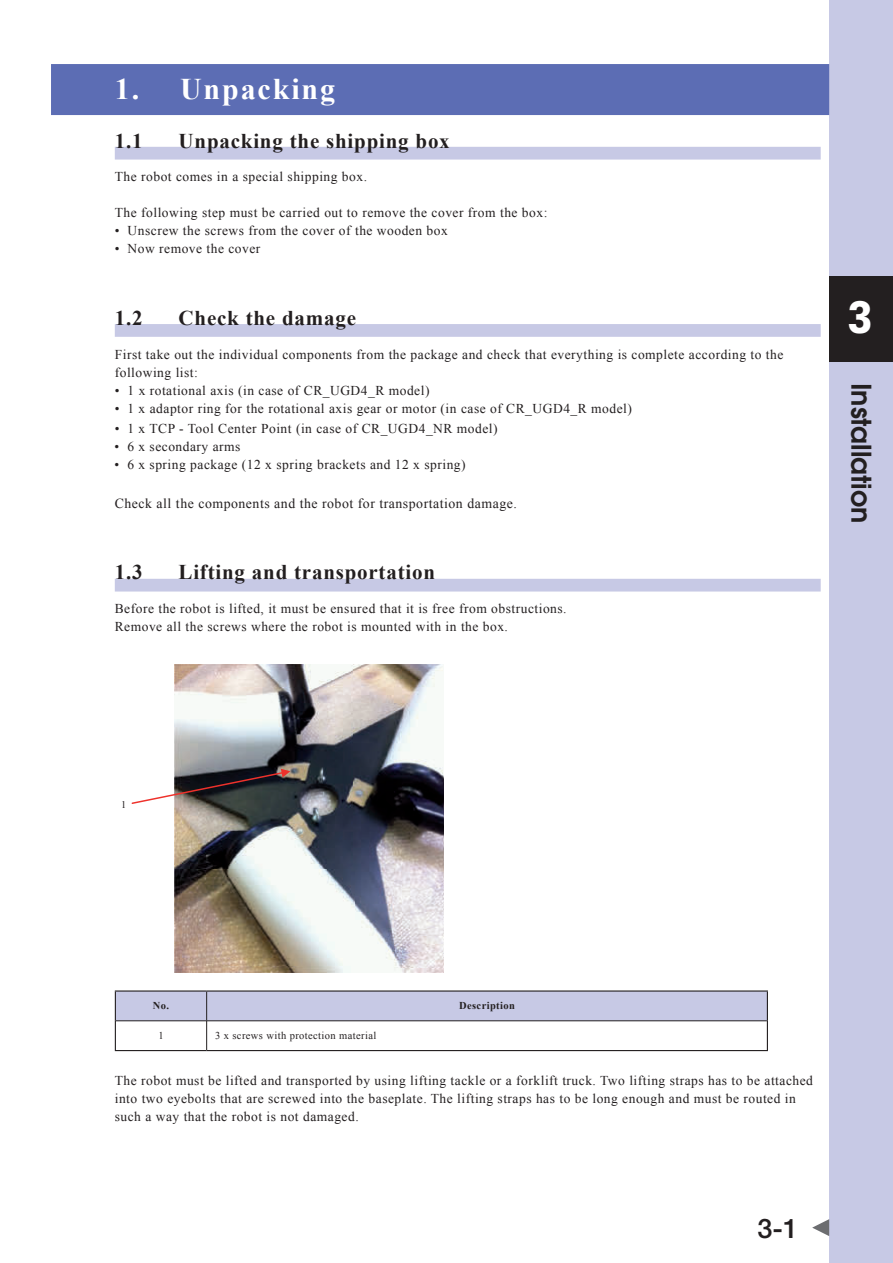
<style>
.page{position:relative;width:893px;height:1263px;background:#fff}
.page>*{position:absolute;margin:0;border:0;box-sizing:border-box;transform-origin:0 0}
.t1{font:900 45px "Univers";color:#fff;scale:.8 1}
.t2{font:700 30px "Times New Roman";letter-spacing:.065em;color:#fff}
.t3{font:600 27px "Avant Garde";color:#231f20}
.t4{font:500 27px "Helvetica Neue";color:#231f20}
.t5{font:700 21px "Times New Roman";letter-spacing:.035em;color:#231f20}
.t6{font:13.8px "Times New Roman";letter-spacing:.035em;color:#231f20}
.t7{font:13.5px/18px "Times New Roman";letter-spacing:.035em;color:#231f20}
.t8{font:10.5px "Times New Roman";letter-spacing:.035em;color:#231f20}
.t9{font:700 10.5px "Times New Roman";letter-spacing:.035em;color:#231f20}
.t10{font:10.35px "Times New Roman";color:#231f20}
</style>
<div class="page">
<div style="left:829px;top:0;width:64px;height:1263px;background:#c7c9e5"></div>
<div style="left:829px;top:276px;width:64px;height:85px;background:#231f20"></div>
<svg style="left:812px;top:1219px;width:17px;height:17px"></svg>
<div style="left:51px;top:64px;width:778px;height:51px;background:#5c6db4"></div>
<div style="left:115px;top:147px;width:706px;height:13px;background:#c7c9e5"></div>
<div style="left:115px;top:324px;width:706px;height:13px;background:#c7c9e5"></div>
<div style="left:115px;top:579px;width:706px;height:12px;background:#c7c9e5"></div>
<img style="left:175px;top:664px;width:268px;height:309px">
<svg style="left:132px;top:769px;width:158px;height:35px"></svg>
<hr style="left:115px;top:1050px;width:92px;height:1px;background:#231f20">
<hr style="left:207px;top:1050px;width:561px;height:1px;background:#231f20">
<svg style="left:115px;top:991px;width:653px;height:59px"></svg>
<hr style="left:115px;top:990px;width:92px;height:1px;background:#231f20">
<hr style="left:115px;top:991px;width:1px;height:30px;background:#231f20">
<hr style="left:207px;top:990px;width:561px;height:1px;background:#231f20">
<hr style="left:767px;top:991px;width:1px;height:30px;background:#231f20">
<h2 class="t2" style="left:115px;top:68px;width:222px">1. Unpacking</h2>
<h3 class="t5" style="left:115px;top:126px;width:29px">1.1</h3>
<h3 class="t5" style="left:179px;top:126px;width:273px">Unpacking the shipping box</h3>
<p class="t7" style="left:115px;top:168px;width:254px">The robot comes in a special shipping box.</p>
<p class="t7" style="left:115px;top:204px;width:434px">The following step must be carried out to remove the cover from the box:</p>
<p class="t7" style="left:115px;top:222px;width:335px">• unscrew the screws from the cover of the wooden box</p>
<p class="t7" style="left:115px;top:240px;width:147px">• Now remove the cover</p>
<h3 class="t5" style="left:115px;top:303px;width:29px">1.2</h3>
<h3 class="t5" style="left:179px;top:303px;width:179px">Check the damage</h3>
<p class="t7" style="left:115px;top:345px;width:670px">first take out the individual components from the package and check that everything is complete according to the following list:</p>
<p class="t7" style="left:115px;top:381px;width:316px">• 1 x rotational axis (in case of cR_ugD4_R model)</p>
<p class="t7" style="left:115px;top:399px;width:519px">• 1 x adaptor ring for the rotational axis gear or motor (in case of cR_ugD4_R model)</p>
<p class="t7" style="left:115px;top:419px;width:384px">• 1 x tcP - tool center Point (in case of cR_ugD4_NR model)</p>
<p class="t7" style="left:115px;top:437px;width:127px">• 6 x secondary arms</p>
<p class="t7" style="left:115px;top:455px;width:353px">• 6 x spring package (12 x spring brackets and 12 x spring)</p>
<p class="t6" style="left:115px;top:494px;width:404px">Check all the components and the robot for transportation damage.</p>
<h3 class="t5" style="left:115px;top:558px;width:29px">1.3</h3>
<h3 class="t5" style="left:179px;top:558px;width:258px">Lifting and transportation</h3>
<p class="t7" style="left:115px;top:599px;width:453px">Before the robot is lifted, it must be ensured that it is free from obstructions.<br>Remove all the screws where the robot is mounted with in the box.</p>
<h1 class="t1" style="left:848px;top:288px;width:32px">3</h1>
<h3 class="t3" style="left:879px;top:383px;width:142px;rotate:90deg">Installation</h3>
<p class="t10" style="left:121px;top:797px;width:7px">1</p>
<p class="t9" style="left:153px;top:999px;width:18px">No.</p>
<p class="t9" style="left:459px;top:999px;width:57px">Description</p>
<p class="t8" style="left:158px;top:1028px;width:7px">1</p>
<p class="t8" style="left:215px;top:1028px;width:163px">3 x screws with protection material</p>
<p class="t7" style="left:115px;top:1071px;width:700px">The robot must be lifted and transported by using lifting tackle or a forklift truck. Two lifting straps has to be attached into two eyebolts that are screwed into the baseplate. The lifting straps has to be long enough and must be routed in such a way that the robot is not damaged.</p>
<h3 class="t4" style="left:757px;top:1212px;width:42px">3-1</h3>
</div>
